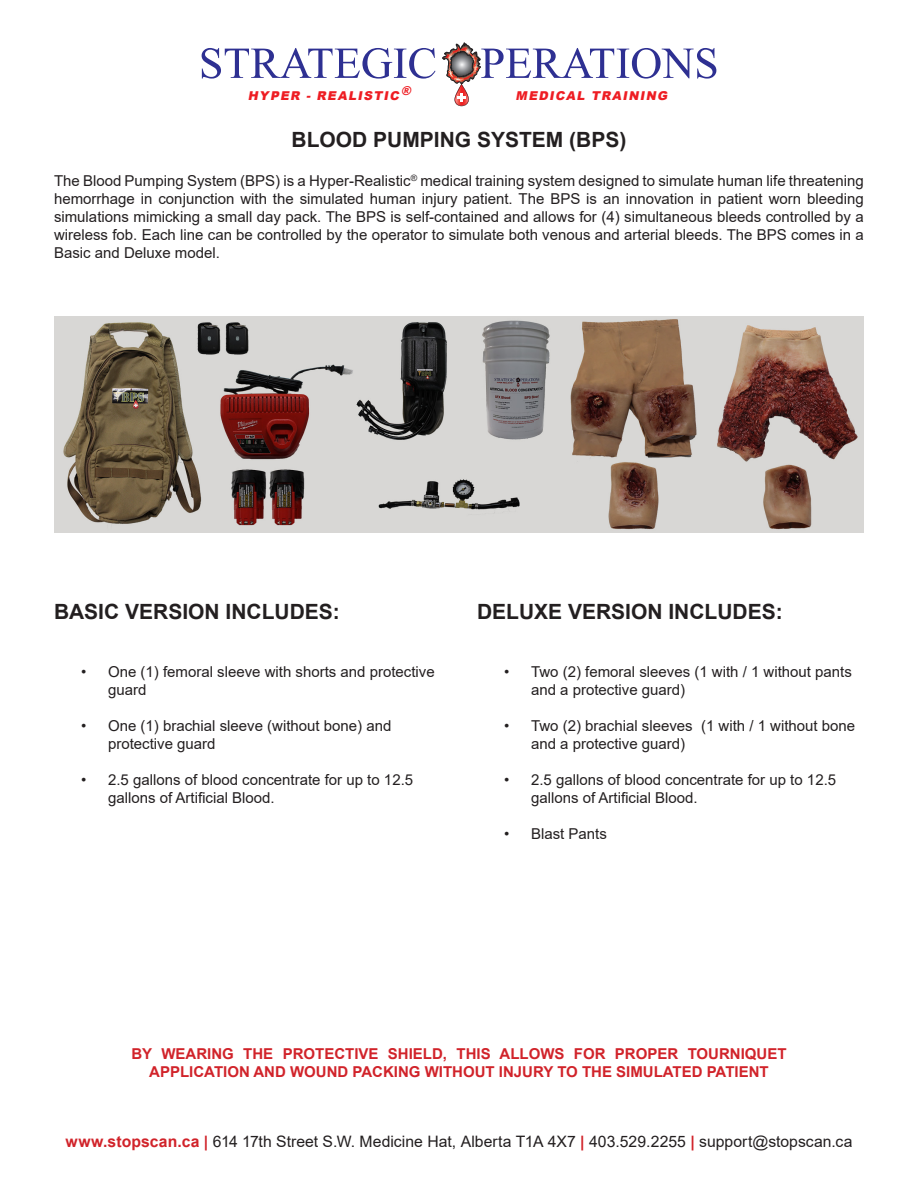
<style>
.page{position:relative;width:918px;height:1188px;background:#fff}
.page>*{position:absolute;margin:0;border:0;box-sizing:border-box;transform-origin:0 0}
.t1{font:700 21px "Arial";color:#231f20}
.t2{font:15.75px "Arial";color:#231f20}
.t3{font:15px/18px "Arial";color:#231f20}
.t4{font:700 15px/18px "Arial";color:#d1232a;text-align:center}
.t5{font:italic 900 12.15px "Arial";color:#ee1d23}
.s1{font-weight:700;color:#d1232a}
</style>
<div class="page">
<svg style="left:202px;top:48px;width:234px;height:31px"></svg>
<svg style="left:442px;top:42px;width:274px;height:65px"></svg>
<img style="left:54px;top:316px;width:810px;height:216px">
<p class="t5" style="left:248px;top:87px;width:167px">HYPER - REALISTIC®</p>
<p class="t5" style="left:516px;top:87px;width:156px">MEDICAL TRAINING</p>
<p class="t1" style="left:292px;top:125px;width:336px">BLOOD PUMPING SYSTEM (BPS)</p>
<p class="t3" style="left:54px;top:172px;width:811px;text-align:justify">The Blood Pumping System (BPS) is a Hyper-Realistic<sup>®</sup> medical training system designed to simulate human life threatening hemorrhage in conjunction with the simulated human injury patient. The BPS is an innovation in patient worn bleeding simulations mimicking a small day pack. The BPS is self-contained and allows for (4) simultaneous bleeds controlled by a wireless fob. Each line can be controlled by the operator to simulate both venous and arterial bleeds. The BPS comes in a Basic and Deluxe model.</p>
<p class="t1" style="left:54px;top:597px;width:287px">BASIC VERSION INCLUDES:</p>
<p class="t3" style="left:108px;top:662px;width:328px;text-indent:-27px">• One (1) femoral sleeve with shorts and protective guard</p>
<p class="t3" style="left:108px;top:716px;width:285px;text-indent:-27px">• One (1) brachial sleeve (without bone) and protective guard</p>
<p class="t3" style="left:108px;top:770px;width:307px;text-indent:-27px">• 2.5 gallons of blood concentrate for up to 12.5 gallons of Artificial Blood.</p>
<p class="t1" style="left:477px;top:597px;width:307px">DELUXE VERSION INCLUDES:</p>
<p class="t3" style="left:531px;top:662px;width:322px;text-indent:-27px">• Two (2) femoral sleeves (1 with / 1 without pants and a protective guard)</p>
<p class="t3" style="left:531px;top:716px;width:326px;text-indent:-27px">• Two (2) brachial sleeves (1 with / 1 without bone and a protective guard)</p>
<p class="t3" style="left:531px;top:770px;width:307px;text-indent:-27px">• 2.5 gallons of blood concentrate for up to 12.5 gallons of Artificial Blood.</p>
<p class="t3" style="left:504px;top:824px;width:104px">• Blast Pants</p>
<p class="t4" style="left:131px;top:1044px;width:657px">BY WEARING THE PROTECTIVE SHIELD, THIS ALLOWS FOR PROPER TOURNIQUET<br>APPLICATION AND WOUND PACKING WITHOUT INJURY TO THE SIMULATED PATIENT</p>
<p class="t2" style="left:65px;top:1131px;width:789px"><span class="s1">www.stopscan.ca |</span> 614 17th Street S.W. Medicine Hat, Alberta T1A 4X7 <span class="s1">|</span> 403.529.2255 <span class="s1">|</span> support@stopscan.ca</p>
</div>
